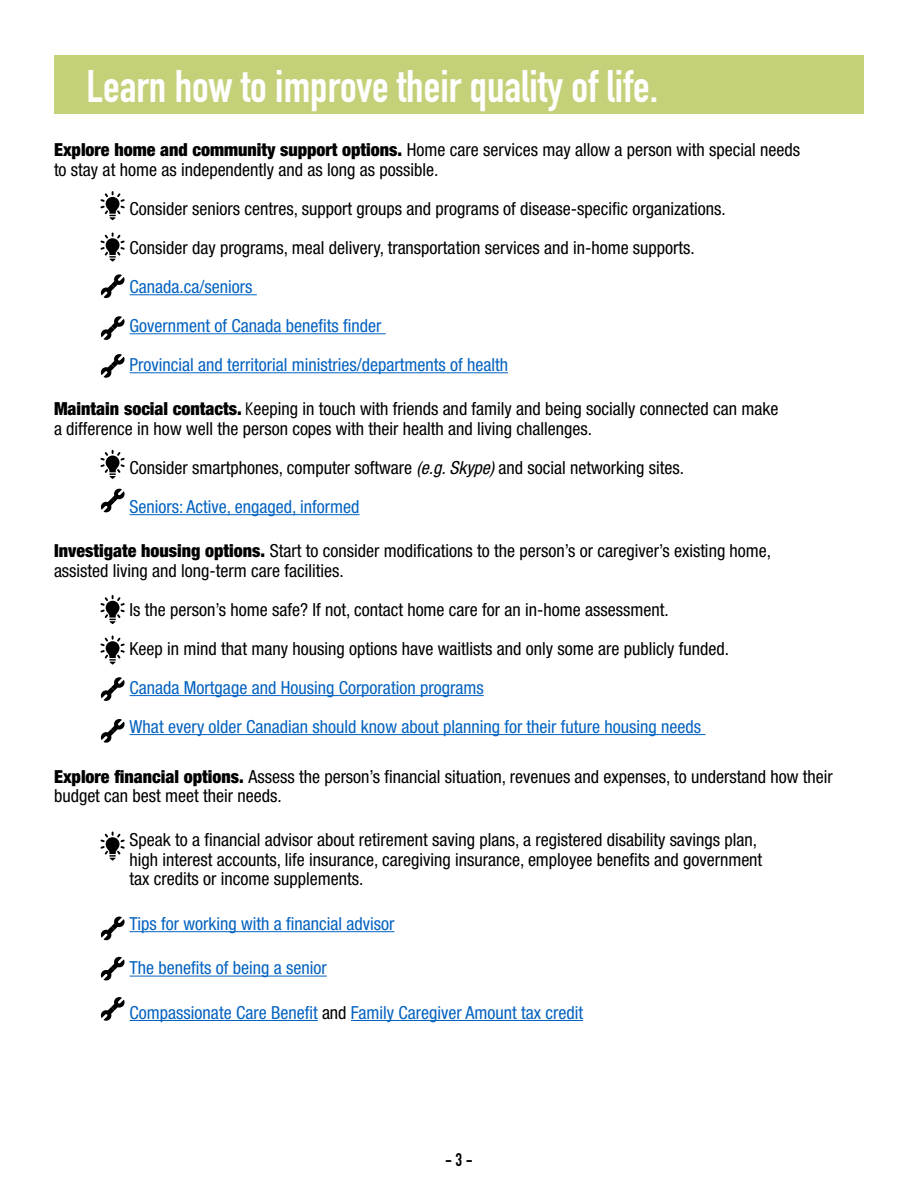
<style>
.page{position:relative;width:918px;height:1188px;background:#fff}
.page>*{position:absolute;margin:0;border:0;box-sizing:border-box;transform-origin:0 0}
.t1{font:45px "DIN Engschrift Std";color:#fff}
.t2{font:condensed 18px/19.5px "Helvetica Neue LT Std";color:#000}
.t3{font:condensed 18px/39px "Helvetica Neue LT Std";color:#0563c1}
.t4{font:18px "DIN Engschrift Std";color:#000}
.s1{font-weight:900}
.s2{font-family:"Avenir Next Condensed";font-stretch:normal}
.s3{font-style:italic}
.s4{color:#0563c1}
.s5{color:#000}
</style>
<div class="page">
<hr style="left:130px;top:294px;width:127px;height:1px;background:#0563c1">
<hr style="left:130px;top:333px;width:256px;height:1px;background:#0563c1">
<hr style="left:130px;top:372px;width:378px;height:1px;background:#0563c1">
<hr style="left:130px;top:514px;width:230px;height:1px;background:#0563c1">
<hr style="left:130px;top:695px;width:354px;height:1px;background:#0563c1">
<hr style="left:130px;top:734px;width:576px;height:1px;background:#0563c1">
<hr style="left:130px;top:931px;width:264px;height:1px;background:#0563c1">
<hr style="left:130px;top:976px;width:197px;height:1px;background:#0563c1">
<hr style="left:130px;top:1020px;width:188px;height:1px;background:#0563c1">
<hr style="left:351px;top:1020px;width:232px;height:1px;background:#0563c1">
<svg style="left:100px;top:191px;width:25px;height:29px"></svg>
<svg style="left:100px;top:450px;width:25px;height:29px"></svg>
<svg style="left:100px;top:595px;width:25px;height:29px"></svg>
<svg style="left:100px;top:832px;width:25px;height:29px"></svg>
<svg style="left:100px;top:636px;width:25px;height:28px"></svg>
<svg style="left:100px;top:233px;width:25px;height:28px"></svg>
<svg style="left:100px;top:316px;width:25px;height:24px"></svg>
<svg style="left:100px;top:274px;width:25px;height:24px"></svg>
<svg style="left:100px;top:354px;width:25px;height:24px"></svg>
<svg style="left:100px;top:489px;width:25px;height:23px"></svg>
<svg style="left:100px;top:677px;width:25px;height:24px"></svg>
<svg style="left:100px;top:917px;width:25px;height:23px"></svg>
<svg style="left:100px;top:957px;width:25px;height:23px"></svg>
<svg style="left:100px;top:997px;width:25px;height:24px"></svg>
<svg style="left:100px;top:719px;width:25px;height:24px"></svg>
<div style="left:54px;top:55px;width:810px;height:58px;background:#c5d079"></div>
<h1 class="t1" style="left:86px;top:60px;width:573px">Learn how to improve their quality of life.</h1>
<p class="t2" style="left:54px;top:140px;width:748px"><span class="s1">Explore home and community support options.</span> Home care services may allow a person with special needs to stay at home as independently and as long as possible.</p>
<p class="t2" style="left:130px;top:189px;width:598px;line-height:39px">Consider seniors centres, support groups and programs of disease-specific organizations.<br>Consider day programs, meal delivery, transportation services and in-home supports.</p>
<p class="t3" style="left:130px;top:267px;width:380px">Canada.ca/seniors<br>Government of Canada benefits finder<br>Provincial and territorial ministries/departments of health</p>
<p class="t2" style="left:54px;top:399px;width:726px"><span class="s1">Maintain social contacts.</span> <span class="s2">K</span>eeping in touch with friends and family and being socially connected can make a difference in how well the person copes with their health and living challenges.</p>
<p class="t2" style="left:130px;top:448px;width:556px;line-height:39px">Consider smartphones, computer software <span class="s3">(e.g. Skype)</span> and social networking sites.<br><span class="s4">Seniors: Active, engaged, informed</span></p>
<p class="t2" style="left:54px;top:541px;width:719px"><span class="s1">Investigate housing options.</span> Start to consider modifications to the person’s or caregiver’s existing home, assisted living and long-term care facilities.</p>
<p class="t2" style="left:130px;top:590px;width:601px;line-height:39px">Is the person’s home safe? If not, contact home care for an in-home assessment.<br>Keep in mind that many housing options have waitlists and only some are publicly funded.</p>
<p class="t3" style="left:130px;top:668px;width:573px">Canada Mortgage and Housing Corporation programs<br>What every older Canadian should know about planning for their future housing needs</p>
<p class="t2" style="left:54px;top:766px;width:780px"><span class="s1">Explore financial options.</span> Assess the person’s financial situation, revenues and expenses, to understand how their budget can best meet their needs.</p>
<p class="t2" style="left:130px;top:830px;width:634px">Speak to a financial advisor about retirement saving plans, a registered disability savings plan, high interest accounts, life insurance, caregiving insurance, employee benefits and government tax credits or income supplements.</p>
<p class="t3" style="left:130px;top:904px;width:266px">Tips for working with a financial advisor</p>
<p class="t3" style="left:130px;top:948px;width:199px">The benefits of being a senior</p>
<p class="t3" style="left:130px;top:993px;width:455px">Compassionate Care Benefit <span class="s5">and</span> Family Caregiver Amount tax credit</p>
<p class="t4" style="left:445px;top:1150px;width:29px">- 3 -</p>
</div>
